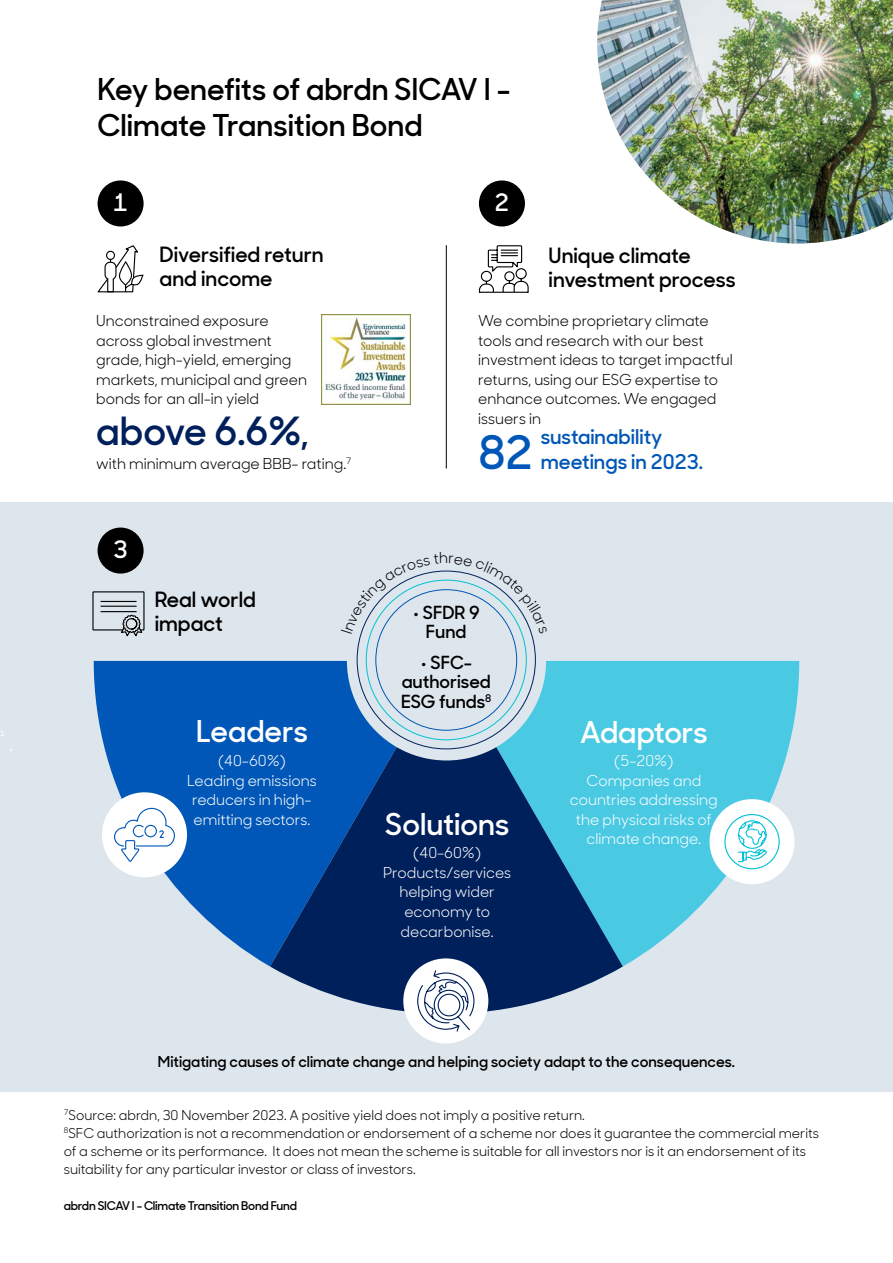
<style>
.page{position:relative;width:893px;height:1263px;background:#fff}
.page>*{position:absolute;margin:0;border:0;box-sizing:border-box;transform-origin:0 0}
.t1{font:600 46.05px "Sharp Sans Display No 1";color:#0057b7}
.t2{font:600 38.7px "Sharp Sans Display No 1";letter-spacing:-.015em;color:#00205b}
.t3{font:600 30px/36px "Sharp Sans Display No 1";color:#000}
.t4{font:600 30px "Sharp Sans Display No 1";color:#fff}
.t5{font:600 24px "Sharp Sans Display No 1";color:#fff}
.t6{font:600 21px/24px "Sharp Sans Display No 1";color:#000}
.t7{font:600 20.25px/24.3px "Sharp Sans Display No 1";color:#0057b7}
.t8{font:600 18px/19.5px "Sharp Sans Display No 1";color:#000;text-align:center}
.t9{font:15px/19.5px "Sharp Sans Display No 1";color:#000}
.t10{font:15px/19.5px "Sharp Sans Display No 1";color:#fff;text-align:center}
.t11{font:600 15px "Sharp Sans Display No 1";color:#000}
.t12{font:13.5px/18px "Sharp Sans Display No 1";color:#000}
.t13{font:600 12px "Sharp Sans Display No 1";letter-spacing:-.02em;color:#000}
</style>
<div class="page">
<div style="left:0;top:502px;width:893px;height:589px;background:#dee6ed"></div>
<hr style="left:446px;top:245px;width:1px;height:223px;background:#000">
<img style="left:321px;top:315px;width:89px;height:89px">
<svg style="left:478px;top:245px;width:51px;height:48px"></svg>
<svg style="left:97px;top:245px;width:47px;height:48px"></svg>
<img style="left:597px;top:0;width:296px;height:243px">
<div style="left:479px;top:180px;width:46px;height:46px;background:#000;border-radius:50%"></div>
<div style="left:98px;top:180px;width:46px;height:46px;background:#000;border-radius:50%"></div>
<div style="left:92px;top:591px;width:53px;height:39px;border:1px solid #000"></div>
<hr style="left:101px;top:601px;width:36px;height:1px;background:#000">
<hr style="left:101px;top:606px;width:36px;height:1px;background:#000">
<hr style="left:101px;top:611px;width:36px;height:1px;background:#000">
<svg style="left:120px;top:614px;width:23px;height:23px"></svg>
<svg style="left:94px;top:661px;width:303px;height:305px;fill:#0057b7"></svg>
<svg style="left:496px;top:661px;width:303px;height:305px;fill:#4ac9e3"></svg>
<svg style="left:270px;top:747px;width:353px;height:267px;background:#1b5188"></svg>
<div style="left:403px;top:958px;width:85px;height:85px;background:#fff;border-radius:50%"></div>
<svg style="left:417px;top:969px;width:58px;height:63px"></svg>
<div style="left:709px;top:799px;width:86px;height:85px;background:#fff;border-radius:50%"></div>
<svg style="left:724px;top:814px;width:56px;height:55px"></svg>
<div style="left:98px;top:527px;width:46px;height:47px;background:#000;border-radius:50%"></div>
<div style="left:102px;top:792px;width:85px;height:85px;background:#fff;border-radius:50%"></div>
<svg style="left:114px;top:807px;width:61px;height:55px"></svg>
<svg style="left:360px;top:570px;width:172px;height:64px"></svg>
<h3 class="t3" style="left:98px;top:69px;width:414px">Key benefits of abrdn SICAV I -<br>Climate Transition Bond</h3>
<h3 class="t5" style="left:114px;top:184px;width:16px">1</h3>
<h3 class="t5" style="left:495px;top:184px;width:16px">2</h3>
<h3 class="t6" style="left:159px;top:241px;width:166px">Diversified return and income</h3>
<h3 class="t6" style="left:549px;top:242px;width:189px">Unique climate investment process</h3>
<p class="t9" style="left:96px;top:310px;width:212px">Unconstrained exposure across global investment grade, high-yield, emerging markets, municipal and green bonds for an all-in yield</p>
<h2 class="t2" style="left:96px;top:400px;width:214px">above 6.6%,</h2>
<p class="t9" style="left:96px;top:452px;width:257px">with minimum average BBB- rating.<sup>7</sup></p>
<h3 class="t5" style="left:114px;top:531px;width:16px">3</h3>
<h3 class="t6" style="left:155px;top:586px;width:103px">Real world impact</h3>
<h3 class="t4" style="left:196px;top:708px;width:113px">Leaders</h3>
<p class="t10" style="left:187px;top:750px;width:131px">(40-60%)<br>Leading emissions reducers in high&shy;emitting sectors.</p>
<p class="t9" style="left:478px;top:310px;width:256px">We combine proprietary climate tools and research with our best investment ideas to target impactful returns, using our ESG expertise to enhance outcomes. We engaged issuers in</p>
<h1 class="t1" style="left:478px;top:416px;width:56px">82</h1>
<h3 class="t7" style="left:541px;top:423px;width:164px">sustainability meetings in 2023.</h3>
<h3 class="t8" style="left:413px;top:601px;width:68px">• SFDR 9<br>Fund</h3>
<h3 class="t8" style="left:401px;top:651px;width:92px">• SFC&shy;authorised<br>ESG funds<sup>8</sup></h3>
<h3 class="t4" style="left:385px;top:801px;width:126px">Solutions</h3>
<p class="t10" style="left:383px;top:842px;width:130px">(40-60%)<br>Products/services helping wider economy to decarbonise.</p>
<h3 class="t4" style="left:580px;top:708px;width:129px">Adaptors</h3>
<p class="t10" style="left:570px;top:750px;width:149px">(5-20%)<br>Companies and countries addressing the physical risks of climate change.</p>
<p class="t11" style="left:158px;top:1050px;width:579px">Mitigating causes of climate change and helping society adapt to the consequences.</p>
<p class="t12" style="left:64px;top:1105px;width:757px"><sup>7</sup>Source: abrdn, 30 November 2023. A positive yield does not imply a positive return.<br><sup>8</sup>SFC authorization is not a recommendation or endorsement of a scheme nor does it guarantee the commercial merits of a scheme or its performance. It does not mean the scheme is suitable for all investors nor is it an endorsement of its suitability for any particular investor or class of investors.</p>
<p class="t13" style="left:64px;top:1197px;width:235px">abrdn SICAV I - Climate Transition Bond Fund</p>
</div>
